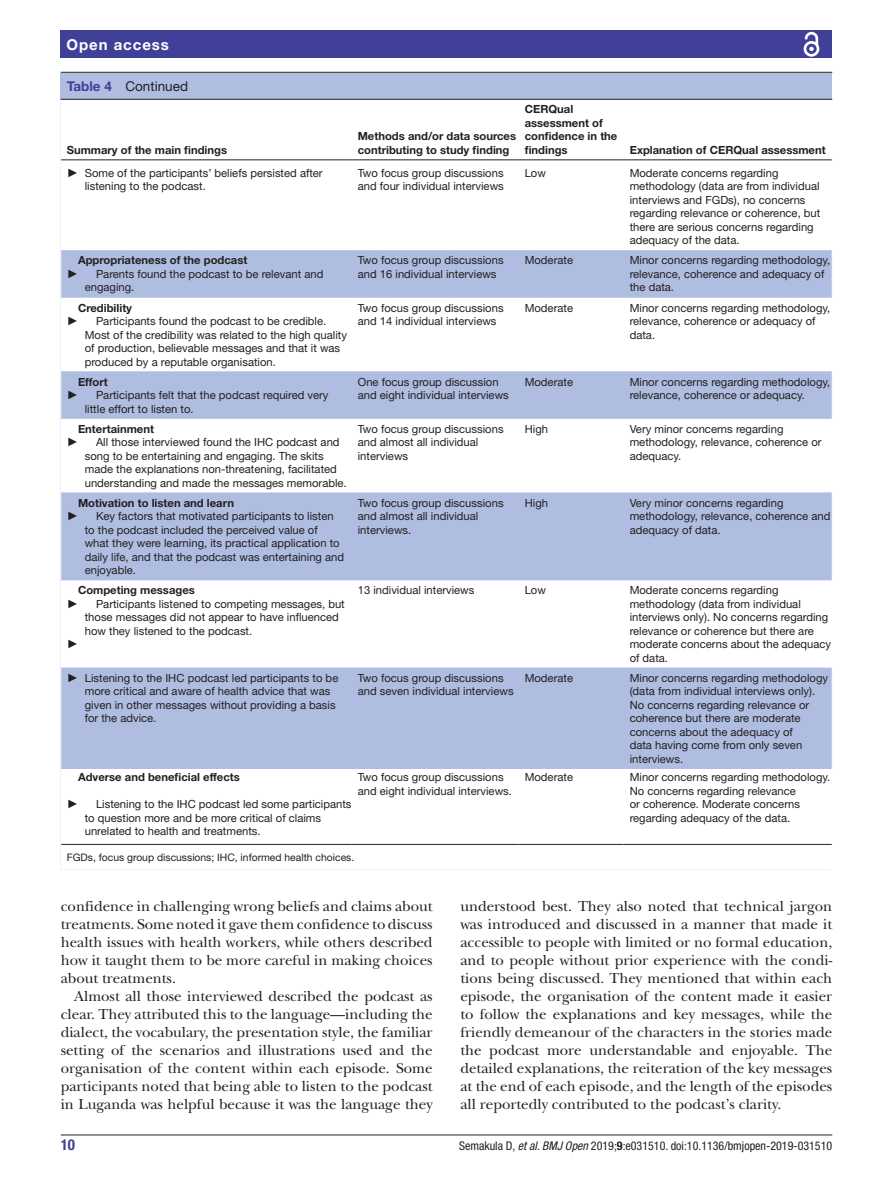
<style>
.page{position:relative;width:893px;height:1191px;background:#fff}
.page>*{position:absolute;margin:0;border:0;box-sizing:border-box;transform-origin:0 0}
.t1{font:15px/18px "New Baskerville";color:#231f20;text-align:justify}
.t2{font:700 15px "Helvetica Neue LT Std";letter-spacing:.065em;color:#fff}
.t3{font:700 condensed 15px "Helvetica Neue LT Std";color:#414099}
.t4{font:13.5px "Helvetica Neue LT Std";color:#231f20}
.t5{font:condensed 12px "Helvetica Neue LT Std";color:#231f20}
.t6{font:12px "Arial";color:#231f20}
.t7{font:11.25px/13.5px "Helvetica Neue LT Std";color:#231f20}
.t8{font:700 11.25px/13.5px "Helvetica Neue LT Std";color:#231f20}
.t9{font:10.35px "Helvetica Neue LT Std";color:#231f20}
.s1{font-weight:700;color:#414099}
.s2{font-family:"Arial";font-size:12px}
.s3{font-style:italic}
.s4{font-weight:700}
</style>
<div class="page">
<hr style="left:61px;top:1134px;width:771px;height:1px;background:#231f20">
<div style="left:61px;top:31px;width:771px;height:27px;background:#414099"></div>
<svg style="left:803px;top:31px;width:17px;height:26px"></svg>
<svg style="left:61px;top:250px;width:771px;height:519px;fill:#afbde1"></svg>
<hr style="left:61px;top:99px;width:291px;height:1px;background:#231f20">
<hr style="left:61px;top:159px;width:291px;height:1px;background:#231f20">
<hr style="left:352px;top:99px;width:167px;height:1px;background:#231f20">
<hr style="left:352px;top:159px;width:167px;height:1px;background:#231f20">
<hr style="left:519px;top:99px;width:105px;height:1px;background:#231f20">
<hr style="left:519px;top:159px;width:105px;height:1px;background:#231f20">
<hr style="left:624px;top:99px;width:208px;height:1px;background:#231f20">
<hr style="left:624px;top:159px;width:208px;height:1px;background:#231f20">
<hr style="left:352px;top:844px;width:167px;height:1px;background:#231f20">
<hr style="left:519px;top:844px;width:105px;height:1px;background:#231f20">
<hr style="left:624px;top:844px;width:208px;height:1px;background:#231f20">
<hr style="left:61px;top:844px;width:291px;height:1px;background:#231f20">
<svg style="left:60px;top:844px;width:1px;height:25px"></svg>
<div style="left:61px;top:73px;width:771px;height:18px;background:#afbde1"></div>
<hr style="left:61px;top:72px;width:771px;height:1px;background:#231f20">
<h1 class="t2" style="left:66px;top:35px;width:104px">Open access</h1>
<p class="t4" style="left:67px;top:78px;width:123px"><span class="s1">Table 4</span> Continued</p>
<p class="t8" style="left:67px;top:143px;width:162px">Summary of the main findings</p>
<p class="t8" style="left:358px;top:129px;width:160px">Methods and/or data sources contributing to study finding</p>
<p class="t8" style="left:525px;top:102px;width:94px">CERQual assessment of confidence in the findings</p>
<p class="t8" style="left:630px;top:143px;width:197px">Explanation of CERQual assessment</p>
<p class="t7" style="left:85px;top:166px;width:239px;text-indent:-18px"><span class="s2">►</span> Some of the participants’ beliefs persisted after listening to the podcast.</p>
<p class="t7" style="left:358px;top:166px;width:148px">Two focus group discussions and four individual interviews</p>
<p class="t7" style="left:525px;top:166px;width:23px">Low</p>
<p class="t7" style="left:630px;top:166px;width:192px">Moderate concerns regarding methodology (data are from individual interviews and FGDs), no concerns regarding relevance or coherence, but there are serious concerns regarding adequacy of the data.</p>
<p class="t8" style="left:78px;top:253px;width:171px">Appropriateness of the podcast</p>
<p class="t6" style="left:67px;top:266px;width:13px">►</p>
<p class="t7" style="left:85px;top:267px;width:240px;text-indent:11px">Parents found the podcast to be relevant and engaging.</p>
<p class="t7" style="left:358px;top:253px;width:147px">Two focus group discussions and 16 individual interviews</p>
<p class="t7" style="left:525px;top:253px;width:50px">Moderate</p>
<p class="t7" style="left:630px;top:253px;width:202px">Minor concerns regarding methodology, relevance, coherence and adequacy of the data.</p>
<p class="t8" style="left:78px;top:300px;width:56px">Credibility</p>
<p class="t6" style="left:67px;top:313px;width:13px">►</p>
<p class="t7" style="left:85px;top:314px;width:264px;text-indent:11px">Participants found the podcast to be credible.<br>Most of the credibility was related to the high quality of production, believable messages and that it was produced by a reputable organisation.</p>
<p class="t8" style="left:78px;top:374px;width:31px">Effort</p>
<p class="t6" style="left:67px;top:387px;width:13px">►</p>
<p class="t7" style="left:85px;top:388px;width:245px;text-indent:11px">Participants felt that the podcast required very little effort to listen to.</p>
<p class="t8" style="left:78px;top:421px;width:78px">Entertainment</p>
<p class="t6" style="left:67px;top:434px;width:13px">►</p>
<p class="t7" style="left:85px;top:435px;width:263px;text-indent:11px">All those interviewed found the IHC podcast and song to be entertaining and engaging. The skits made the explanations non-threatening, facilitated understanding and made the messages memorable.</p>
<p class="t8" style="left:78px;top:495px;width:158px">Motivation to listen and learn</p>
<p class="t6" style="left:67px;top:508px;width:13px">►</p>
<p class="t7" style="left:85px;top:509px;width:261px;text-indent:11px">Key factors that motivated participants to listen to the podcast included the perceived value of what they were learning, its practical application to daily life, and that the podcast was entertaining and enjoyable.</p>
<p class="t8" style="left:78px;top:583px;width:118px">Competing messages</p>
<p class="t6" style="left:67px;top:595px;width:13px">►</p>
<p class="t7" style="left:85px;top:597px;width:262px;text-indent:11px">Participants listened to competing messages, but those messages did not appear to have influenced how they listened to the podcast.</p>
<p class="t6" style="left:67px;top:636px;width:13px">►</p>
<p class="t7" style="left:358px;top:300px;width:147px">Two focus group discussions and 14 individual interviews</p>
<p class="t7" style="left:525px;top:300px;width:50px">Moderate</p>
<p class="t7" style="left:630px;top:300px;width:202px">Minor concerns regarding methodology, relevance, coherence or adequacy of data.</p>
<p class="t7" style="left:358px;top:375px;width:153px">One focus group discussion and eight individual interviews</p>
<p class="t7" style="left:525px;top:375px;width:50px">Moderate</p>
<p class="t7" style="left:630px;top:375px;width:202px">Minor concerns regarding methodology, relevance, coherence or adequacy.</p>
<p class="t7" style="left:358px;top:422px;width:147px">Two focus group discussions and almost all individual interviews</p>
<p class="t7" style="left:525px;top:422px;width:25px">High</p>
<p class="t7" style="left:630px;top:422px;width:193px">Very minor concerns regarding methodology, relevance, coherence or adequacy.</p>
<p class="t7" style="left:358px;top:496px;width:147px">Two focus group discussions and almost all individual interviews.</p>
<p class="t7" style="left:525px;top:496px;width:25px">High</p>
<p class="t7" style="left:630px;top:496px;width:202px">Very minor concerns regarding methodology, relevance, coherence and adequacy of data.</p>
<p class="t7" style="left:358px;top:583px;width:118px">13 individual interviews</p>
<p class="t7" style="left:525px;top:583px;width:23px">Low</p>
<p class="t7" style="left:630px;top:583px;width:203px">Moderate concerns regarding methodology (data from individual interviews only). No concerns regarding relevance or coherence but there are moderate concerns about the adequacy of data.</p>
<p class="t7" style="left:85px;top:671px;width:255px;text-indent:-18px"><span class="s2">►</span> Listening to the IHC podcast led participants to be more critical and aware of health advice that was given in other messages without providing a basis for the advice.</p>
<p class="t7" style="left:358px;top:671px;width:157px">Two focus group discussions and seven individual interviews</p>
<p class="t7" style="left:525px;top:671px;width:50px">Moderate</p>
<p class="t7" style="left:630px;top:671px;width:200px">Minor concerns regarding methodology (data from individual interviews only).<br>No concerns regarding relevance or coherence but there are moderate concerns about the adequacy of<br>data having come from only seven interviews.</p>
<p class="t8" style="left:78px;top:770px;width:163px">Adverse and beneficial effects</p>
<p class="t6" style="left:67px;top:796px;width:13px">►</p>
<p class="t7" style="left:85px;top:797px;width:268px;text-indent:11px">Listening to the IHC podcast led some participants to question more and be more critical of claims unrelated to health and treatments.</p>
<p class="t7" style="left:358px;top:770px;width:156px">Two focus group discussions and eight individual interviews.</p>
<p class="t7" style="left:525px;top:770px;width:50px">Moderate</p>
<p class="t7" style="left:630px;top:770px;width:202px">Minor concerns regarding methodology.<br>No concerns regarding relevance<br>or coherence. Moderate concerns regarding adequacy of the data.</p>
<p class="t9" style="left:67px;top:851px;width:289px">FGDs, focus group discussions; IHC, informed health choices.</p>
<p class="t1" style="left:61px;top:897px;width:373px">confidence in challenging wrong beliefs and claims about treatments. Some noted it gave them confidence to discuss health issues with health workers, while others described how it taught them to be more careful in making choices about treatments.</p>
<p class="t1" style="left:61px;top:987px;width:373px;text-indent:14px">Almost all those interviewed described the podcast as clear. They attributed this to the language—including the dialect, the vocabulary, the presentation style, the familiar setting of the scenarios and illustrations used and the organisation of the content within each episode. Some participants noted that being able to listen to the podcast in Luganda was helpful because it was the language they</p>
<p class="t1" style="left:460px;top:897px;width:373px">understood best. They also noted that technical jargon was introduced and discussed in a manner that made it accessible to people with limited or no formal education, and to people without prior experience with the condi&shy;tions being discussed. They mentioned that within each episode, the organisation of the content made it easier to follow the explanations and key messages, while the friendly demeanour of the characters in the stories made the podcast more understandable and enjoyable. The detailed explanations, the reiteration of the key messages at the end of each episode, and the length of the episodes all reportedly contributed to the podcast’s clarity.</p>
<h1 class="t3" style="left:61px;top:1135px;width:16px">10</h1>
<p class="t5" style="left:459px;top:1138px;width:375px">Semakula D, <span class="s3">et al</span>. <span class="s3">BMJ Open</span> 2019;<span class="s4">9</span>:e031510. doi:10.1136/bmjopen-2019-031510</p>
</div>
